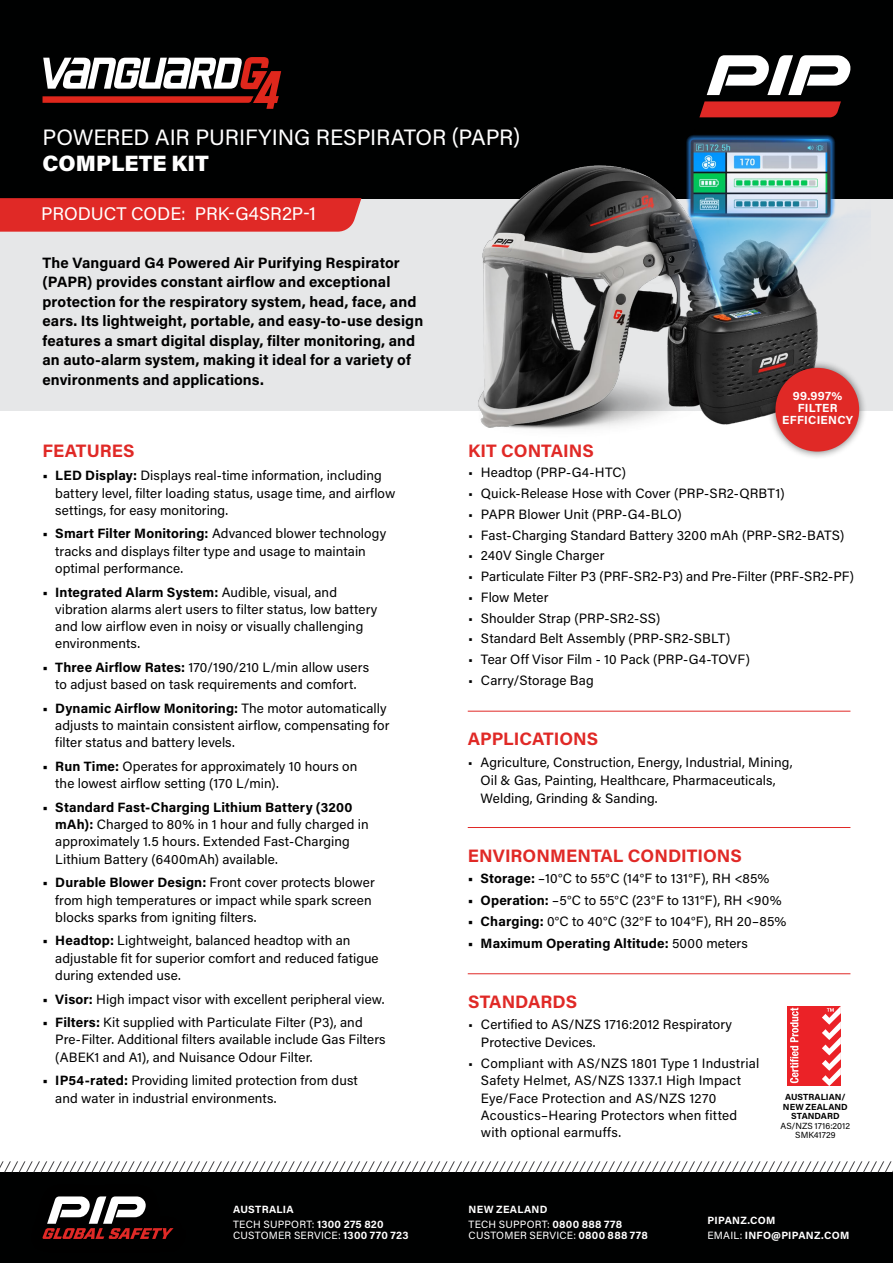
<style>
.page{position:relative;width:893px;height:1263px;background:#fff}
.page>*{position:absolute;margin:0;border:0;box-sizing:border-box;transform-origin:0 0}
.t1{font:22.2px "Acumin Pro";letter-spacing:-.005em;color:#fff}
.t2{font:900 22.2px "Acumin Pro";color:#fff}
.t3{font:18.15px "Acumin Pro";color:#fff}
.t4{font:700 18px "Acumin Pro";color:#e02926}
.t5{font:700 15px/19.5px "Acumin Pro";letter-spacing:.005em;color:#000}
.t6{font:13.5px/17.2px "Acumin Pro";letter-spacing:.005em;color:#000}
.t7{font:700 13.5px "Acumin Pro";letter-spacing:.01em;color:#000}
.t8{font:700 11.7px/11.7px "Acumin Pro";letter-spacing:.02em;color:#fff;text-align:center}
.t9{font:700 10.5px/14.7px "Acumin Pro";letter-spacing:.025em;color:#fff}
.t10{font:10.5px "Acumin Pro";letter-spacing:.02em;color:#fff}
.t11{font:700 8.85px/9.4px "Acumin Pro";letter-spacing:.005em;color:#000;text-align:center}
.t12{font:8.85px/9.4px "Acumin Pro";color:#000;text-align:center}
.s1{font-weight:700}
.s2{font-weight:400}
</style>
<div class="page">
<div style="left:0;top:158px;width:893px;height:253px;background:#e6e7e8"></div>
<div style="left:0;top:1172px;width:893px;height:91px;background:#000101"></div>
<svg style="left:42px;top:1196px;width:132px;height:43px"></svg>
<div style="left:0;top:0;width:893px;height:198px;background:#000101"></div>
<svg style="left:0;top:198px;width:361px;height:34px;background:#df2d2a"></svg>
<svg style="left:0;top:1161px;width:893px;height:11px"></svg>
<svg style="left:699px;top:101px;width:142px;height:16px;background:#d02623"></svg>
<svg style="left:707px;top:55px;width:144px;height:40px"></svg>
<img style="left:439px;top:165px;width:379px;height:264px">
<svg style="left:43px;top:57px;width:238px;height:52px"></svg>
<img style="left:646px;top:135px;width:224px;height:183px">
<hr style="left:468px;top:973px;width:382px;height:1px;background:#e02926">
<hr style="left:468px;top:827px;width:382px;height:1px;background:#e02926">
<div style="left:767px;top:360px;width:100px;height:100px;background:#000;opacity:.56"></div>
<div style="left:775px;top:368px;width:84px;height:83px;background:#e02926;border-radius:50%"></div>
<hr style="left:468px;top:711px;width:382px;height:1px;background:#e02926">
<div style="left:787px;top:1006px;width:54px;height:80px;background:#eb2227"></div>
<svg style="left:822px;top:1006px;width:19px;height:80px"></svg>
<svg style="left:790px;top:1008px;width:8px;height:75px"></svg>
<h1 class="t1" style="left:43px;top:121px;width:479px">POWERED AIR PURIFYING RESPIRATOR (PAPR)</h1>
<h1 class="t2" style="left:43px;top:147px;width:168px">COMPLETE KIT</h1>
<h2 class="t3" style="left:41px;top:201px;width:276px">PRODUCT CODE: PRK-G4SR2P-1</h2>
<p class="t5" style="left:43px;top:252px;width:382px">The Vanguard G4 Powered Air Purifying Respirator (PAPR) provides constant airflow and exceptional protection for the respiratory system, head, face, and ears. Its lightweight, portable, and easy-to-use design features a smart digital display, filter monitoring, and an auto-alarm system, making it ideal for a variety of environments and applications.</p>
<h3 class="t4" style="left:43px;top:438px;width:94px">FEATURES</h3>
<p class="t6" style="left:55px;top:466px;width:342px;text-indent:-13px"><span class="s1">• LED Display:</span> Displays real-time information, including battery level, filter loading status, usage time, and airflow settings, for easy monitoring.</p>
<p class="t6" style="left:55px;top:525px;width:332px;text-indent:-13px"><span class="s1">• Smart Filter Monitoring:</span> Advanced blower technology tracks and displays filter type and usage to maintain optimal performance.</p>
<p class="t6" style="left:55px;top:583px;width:324px;text-indent:-13px"><span class="s1">• Integrated Alarm System:</span> Audible, visual, and vibration alarms alert users to filter status, low battery and low airflow even in noisy or visually challenging environments.</p>
<p class="t6" style="left:43px;top:658px;width:328px;text-align:center"><span class="s1">• Three Airflow Rates:</span> 170/190/210 L/min allow users to adjust based on task requirements and comfort.</p>
<p class="t6" style="left:55px;top:699px;width:336px;text-indent:-13px"><span class="s1">• Dynamic Airflow Monitoring:</span> The motor automatically adjusts to maintain consistent airflow, compensating for filter status and battery levels.</p>
<p class="t6" style="left:55px;top:757px;width:304px;text-indent:-13px"><span class="s1">• Run Time:</span> Operates for approximately 10 hours on the lowest airflow setting (170 L/min).</p>
<p class="t6" style="left:55px;top:798px;width:315px;text-indent:-13px"><span class="s1">• Standard Fast-Charging Lithium Battery (3200 mAh):</span> Charged to 80% in 1 hour and fully charged in approximately 1.5 hours. Extended Fast-Charging Lithium Battery (6400mAh) available.</p>
<p class="t6" style="left:55px;top:873px;width:321px;text-indent:-13px"><span class="s1">• Durable Blower Design:</span> Front cover protects blower from high temperatures or impact while spark screen blocks sparks from igniting filters.</p>
<p class="t6" style="left:55px;top:931px;width:325px;text-indent:-13px"><span class="s1">• Headtop:</span> Lightweight, balanced headtop with an adjustable fit for superior comfort and reduced fatigue during extended use.</p>
<p class="t6" style="left:43px;top:990px;width:344px"><span class="s1">• Visor:</span> High impact visor with excellent peripheral view.</p>
<p class="t6" style="left:55px;top:1013px;width:332px;text-indent:-13px"><span class="s1">• Filters:</span> Kit supplied with Particulate Filter (P3), and<br>Pre-Filter. Additional filters available include Gas Filters (ABEK1 and A1), and Nuisance Odour Filter.</p>
<p class="t6" style="left:55px;top:1071px;width:304px;text-indent:-13px"><span class="s1">• IP54-rated:</span> Providing limited protection from dust and water in industrial environments.</p>
<p class="t9" style="left:233px;top:1202px;width:152px">AUSTRALIA<br><span class="s2">TECH SUPPORT:</span> 1300 275 820</p>
<p class="t10" style="left:233px;top:1228px;width:177px">CUSTOMER SERVICE: <span class="s1">1300 770 723</span></p>
<p class="t8" style="left:782px;top:390px;width:72px">99.997%<br>FILTER<br>EFFICIENCY</p>
<h3 class="t4" style="left:468px;top:438px;width:127px">KIT CONTAINS</h3>
<p class="t6" style="left:468px;top:464px;width:159px">• Headtop (PRP-G4-HTC)</p>
<p class="t6" style="left:468px;top:484px;width:318px">• Quick-Release Hose with Cover (PRP-SR2-QRBT1)</p>
<p class="t6" style="left:468px;top:505px;width:215px">• PAPR Blower Unit (PRP-G4-BLO)</p>
<p class="t6" style="left:468px;top:526px;width:378px">• Fast-Charging Standard Battery 3200 mAh (PRP-SR2-BATS)</p>
<p class="t6" style="left:468px;top:547px;width:138px">• 240V Single Charger</p>
<p class="t6" style="left:468px;top:567px;width:387px">• Particulate Filter P3 (PRF-SR2-P3) and Pre-Filter (PRF-SR2-PF)</p>
<p class="t6" style="left:468px;top:588px;width:82px">• Flow Meter</p>
<p class="t6" style="left:468px;top:609px;width:194px">• Shoulder Strap (PRP-SR2-SS)</p>
<p class="t6" style="left:468px;top:630px;width:264px">• Standard Belt Assembly (PRP-SR2-SBLT)</p>
<p class="t6" style="left:468px;top:650px;width:283px">• Tear Off Visor Film - 10 Pack (PRP-G4-TOVF)</p>
<p class="t6" style="left:468px;top:671px;width:127px">• Carry/Storage Bag</p>
<h3 class="t4" style="left:468px;top:726px;width:132px">APPLICATIONS</h3>
<p class="t6" style="left:480px;top:753px;width:314px;line-height:18px;text-indent:-13px">• Agriculture, Construction, Energy, Industrial, Mining,<br>Oil &amp; Gas, Painting, Healthcare, Pharmaceuticals,<br>Welding, Grinding &amp; Sanding.</p>
<h3 class="t4" style="left:468px;top:842px;width:276px">ENVIRONMENTAL CONDITIONS</h3>
<p class="t6" style="left:468px;top:869px;width:303px"><span class="s1">• Storage:</span> –10°C to 55°C (14°F to 131°F), RH &lt;85%</p>
<p class="t6" style="left:468px;top:891px;width:315px"><span class="s1">• Operation:</span> –5°C to 55°C (23°F to 131°F), RH &lt;90%</p>
<p class="t6" style="left:468px;top:912px;width:320px"><span class="s1">• Charging:</span> 0°C to 40°C (32°F to 104°F), RH 20–85%</p>
<p class="t7" style="left:468px;top:933px;width:282px">• Maximum Operating Altitude: <span class="s2">5000 meters</span></p>
<h3 class="t4" style="left:468px;top:989px;width:111px">STANDARDS</h3>
<p class="t6" style="left:481px;top:1015px;width:253px;text-indent:-13px">• Certified to AS/NZS 1716:2012 Respiratory<br>Protective Devices.</p>
<p class="t6" style="left:481px;top:1054px;width:280px;text-indent:-13px">• Compliant with AS/NZS 1801 Type 1 Industrial Safety Helmet, AS/NZS 1337.1 High Impact Eye/Face Protection and AS/NZS 1270<br>Acoustics–Hearing Protectors when fitted with optional earmuffs.</p>
<p class="t11" style="left:783px;top:1092px;width:66px">AUSTRALIAN/<br>NEW ZEALAND<br>STANDARD</p>
<p class="t12" style="left:781px;top:1121px;width:71px">AS/NZS 1716:2012<br>SMK41729</p>
<p class="t9" style="left:469px;top:1202px;width:155px">NEW ZEALAND<br><span class="s2">TECH SUPPORT:</span> 0800 888 778</p>
<p class="t10" style="left:469px;top:1228px;width:181px">CUSTOMER SERVICE: <span class="s1">0800 888 778</span></p>
<p class="t9" style="left:708px;top:1212px;width:143px">PIPANZ.COM<br><span class="s2">EMAIL:</span> INFO@PIPANZ.COM</p>
</div>
